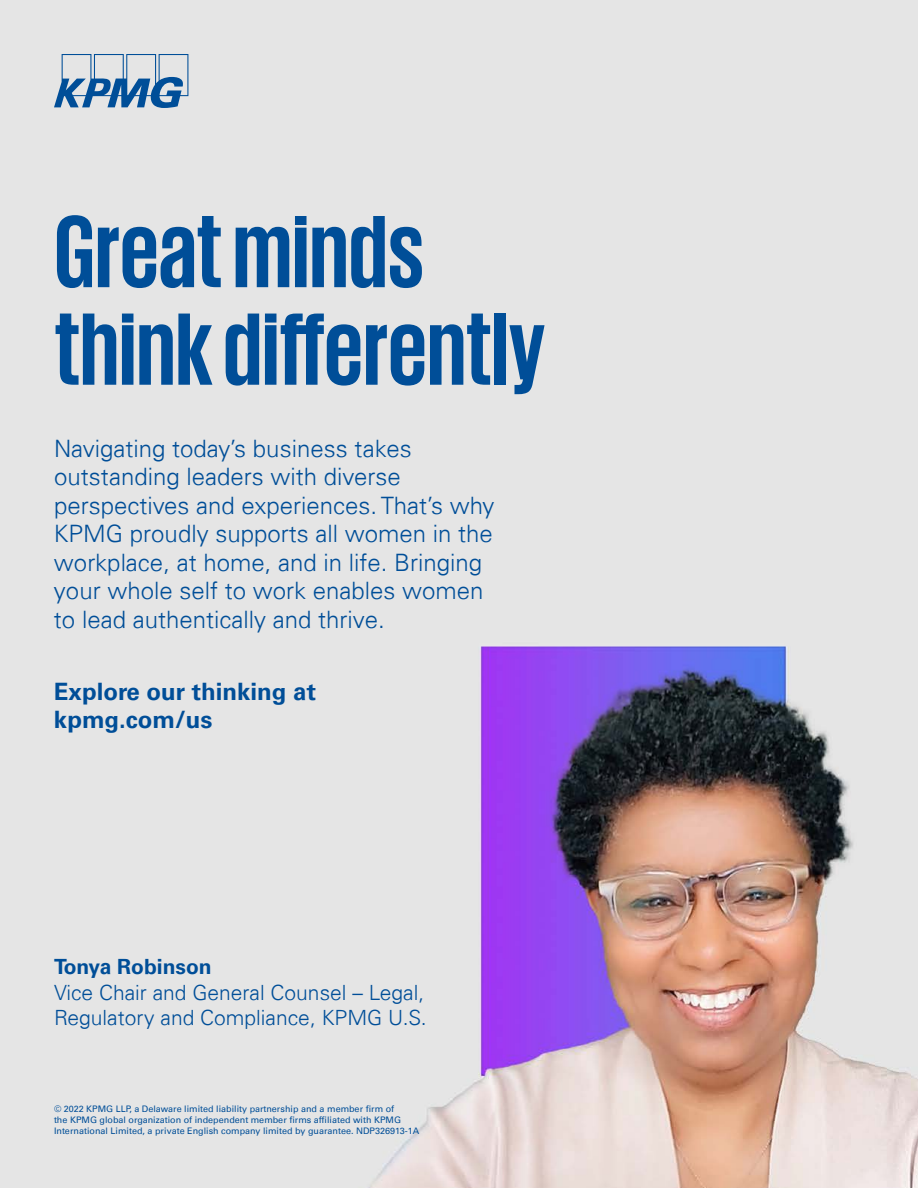
<style>
.page{position:relative;width:918px;height:1188px;background:#fff}
.page>*{position:absolute;margin:0;border:0;box-sizing:border-box;transform-origin:0 0}
.t1{font:700 105px/97.5px "KPMG";color:#004e98}
.t2{font:300 24px/28.5px "Univers 45";color:#004e98}
.t3{font:700 24px/28.5px "Univers 65";color:#004e98}
.t4{font:300 21px/25.5px "Univers 45";color:#004e98}
.t5{font:700 21px "Univers 65";color:#004e98}
.t6{font:9px/10.8px "Univers 55 Roman";color:#004e98}
</style>
<div class="page">
<img style="left:0;top:0;width:918px;height:1188px">
<svg style="left:54px;top:54px;width:134px;height:54px;background:#94b0c9"></svg>
<h1 class="t1" style="left:54px;top:200px;width:493px">Great minds think differently</h1>
<p class="t2" style="left:54px;top:434px;width:442px">Navigating today’s business takes outstanding leaders with diverse perspectives and experiences. That’s why KPMG proudly supports all women in the workplace, at home, and in life. Bringing your whole self to work enables women to lead authentically and thrive.</p>
<p class="t3" style="left:54px;top:677px;width:264px">Explore our thinking at kpmg.com/us</p>
<p class="t5" style="left:54px;top:955px;width:159px">Tonya Robinson</p>
<p class="t4" style="left:54px;top:980px;width:374px">Vice Chair and General Counsel – Legal,<br>Regulatory and Compliance, KPMG U.S.</p>
<p class="t6" style="left:54px;top:1104px;width:367px">© 2022 KPMG LLP, a Delaware limited liability partnership and a member firm of<br>the KPMG global organization of independent member firms affiliated with KPMG<br>International Limited, a private English company limited by guarantee. NDP326913-1A</p>
</div>
